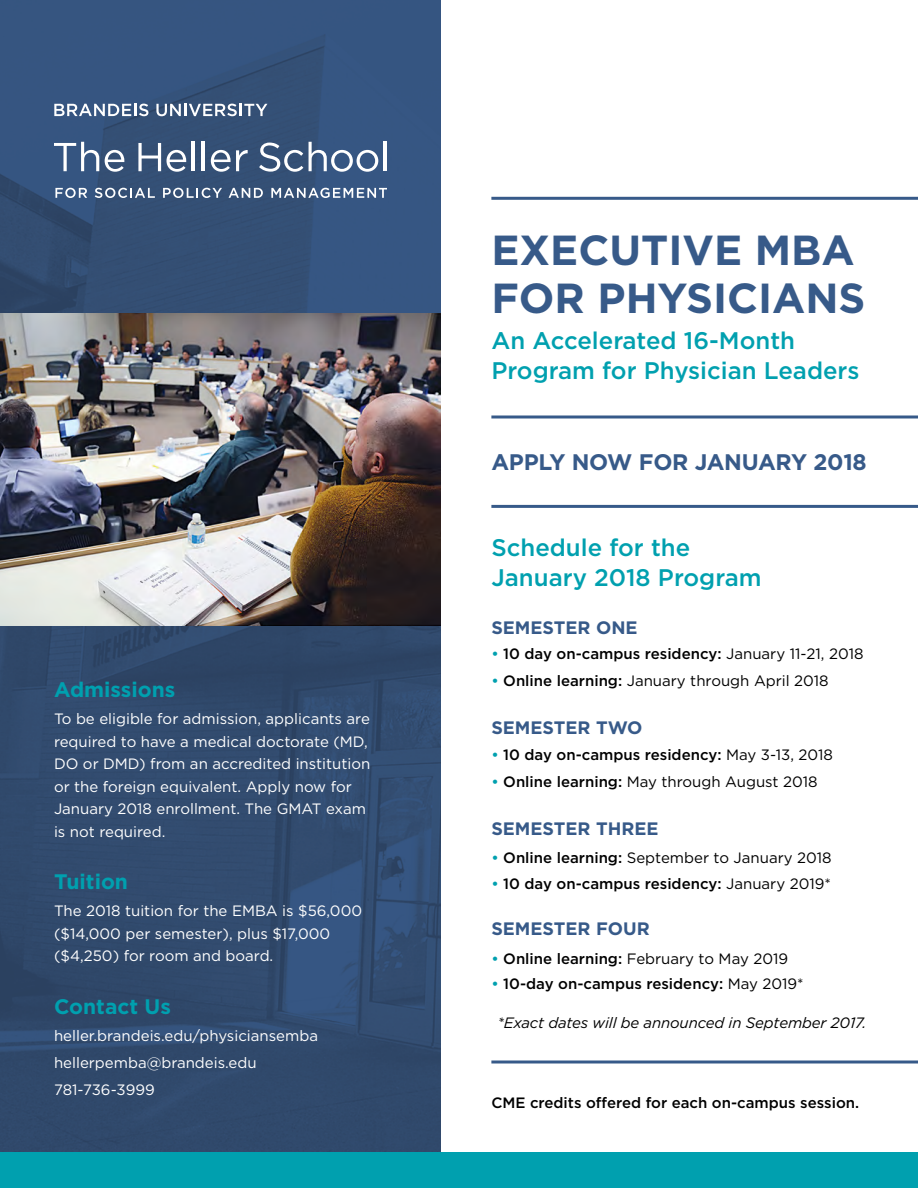
<style>
.page{position:relative;width:918px;height:1188px;background:#fff}
.page>*{position:absolute;margin:0;border:0;box-sizing:border-box;transform-origin:0 0}
.t1{font:700 42px/48px "Gotham";color:#375a89}
.t2{font:500 24px/30px "Gotham";color:#00a0af}
.t3{font:700 22.5px "Gotham";letter-spacing:-.01em;color:#375a89}
.t4{font:700 21px "Gotham";color:#00a0af}
.t5{font:700 18px "Gotham";color:#375a89}
.t6{font:15px/22.5px "Gotham";color:#fff}
.t7{font:500 15px "Gotham";color:#000}
.t8{font:15px "Gotham";color:#000}
.t9{font:italic 15px "Gotham";letter-spacing:-.01em;color:#000}
.s1{color:#00a0af}
.s2{font-weight:400}
.s3{font-weight:500;color:#00a0af}
.s4{font-weight:500}
</style>
<div class="page">
<img style="left:0;top:0;width:441px;height:1152px">
<svg style="left:54px;top:104px;width:94px;height:12px"></svg>
<svg style="left:156px;top:104px;width:111px;height:12px"></svg>
<svg style="left:55px;top:188px;width:32px;height:10px"></svg>
<svg style="left:95px;top:188px;width:60px;height:10px"></svg>
<svg style="left:163px;top:188px;width:59px;height:10px"></svg>
<svg style="left:229px;top:188px;width:34px;height:10px"></svg>
<svg style="left:271px;top:188px;width:116px;height:10px"></svg>
<svg style="left:54px;top:142px;width:45px;height:29px"></svg>
<svg style="left:105px;top:150px;width:19px;height:22px"></svg>
<svg style="left:138px;top:143px;width:23px;height:28px"></svg>
<svg style="left:167px;top:150px;width:19px;height:22px"></svg>
<hr style="left:191px;top:142px;width:3px;height:29px;background:#fff">
<hr style="left:202px;top:142px;width:3px;height:29px;background:#fff">
<svg style="left:211px;top:150px;width:37px;height:22px"></svg>
<svg style="left:259px;top:143px;width:44px;height:29px"></svg>
<svg style="left:309px;top:142px;width:69px;height:30px"></svg>
<hr style="left:384px;top:142px;width:3px;height:29px;background:#fff">
<div style="left:0;top:1152px;width:918px;height:36px;background:#00a0af"></div>
<hr style="left:491px;top:416px;width:427px;height:2px;background:#375a89">
<hr style="left:491px;top:505px;width:427px;height:3px;background:#375a89">
<svg style="left:491px;top:1060px;width:427px;height:4px;background:#6883a6"></svg>
<hr style="left:491px;top:197px;width:427px;height:3px;background:#375a89">
<img style="left:0;top:313px;width:441px;height:312px">
<h3 class="t4" style="left:54px;top:676px;width:123px">Admissions</h3>
<p class="t6" style="left:54px;top:707px;width:318px">To be eligible for admission, applicants are required to have a medical doctorate (MD, DO or DMD) from an accredited institution or the foreign equivalent. Apply now for January 2018 enrollment. The GMAT exam is not required.</p>
<h3 class="t4" style="left:54px;top:868px;width:76px">Tuition</h3>
<p class="t6" style="left:54px;top:899px;width:310px">The 2018 tuition for the EMBA is $56,000 ($14,000 per semester), plus $17,000 ($4,250) for room and board.</p>
<h3 class="t4" style="left:54px;top:992px;width:118px">Contact Us</h3>
<p class="t6" style="left:54px;top:1022px;width:266px;line-height:27px">heller.brandeis.edu/physiciansemba hellerpemba@brandeis.edu<br>781-736-3999</p>
<h1 class="t1" style="left:491px;top:225px;width:376px">EXECUTIVE MBA<br>FOR PHYSICIANS</h1>
<h2 class="t2" style="left:491px;top:325px;width:370px">An Accelerated 16-Month<br>Program for Physician Leaders</h2>
<h3 class="t3" style="left:491px;top:448px;width:377px">APPLY NOW FOR JANUARY 2018</h3>
<h2 class="t2" style="left:491px;top:532px;width:272px">Schedule for the<br>January 2018 Program</h2>
<p class="t5" style="left:491px;top:616px;width:148px">SEMESTER ONE</p>
<p class="t7" style="left:491px;top:644px;width:374px"><span class="s1">•</span> 10 day on-campus residency: <span class="s2">January 11-21, 2018</span></p>
<p class="t8" style="left:491px;top:671px;width:339px"><span class="s3">•</span> <span class="s4">Online learning:</span> January through April 2018</p>
<p class="t5" style="left:491px;top:716px;width:153px">SEMESTER TWO</p>
<p class="t7" style="left:491px;top:745px;width:343px"><span class="s1">•</span> 10 day on-campus residency: <span class="s2">May 3-13, 2018</span></p>
<p class="t8" style="left:491px;top:772px;width:328px"><span class="s3">•</span> <span class="s4">Online learning:</span> May through August 2018</p>
<p class="t5" style="left:491px;top:817px;width:169px">SEMESTER THREE</p>
<p class="t8" style="left:491px;top:848px;width:342px"><span class="s3">•</span> <span class="s4">Online learning:</span> September to January 2018</p>
<p class="t7" style="left:491px;top:874px;width:341px"><span class="s1">•</span> 10 day on-campus residency: <span class="s2">January 2019*</span></p>
<p class="t5" style="left:491px;top:917px;width:160px">SEMESTER FOUR</p>
<p class="t8" style="left:491px;top:949px;width:298px"><span class="s3">•</span> <span class="s4">Online learning:</span> February to May 2019</p>
<p class="t7" style="left:491px;top:974px;width:314px"><span class="s1">•</span> 10-day on-campus residency: <span class="s2">May 2019*</span></p>
<p class="t9" style="left:497px;top:1013px;width:370px">*Exact dates will be announced in September 2017.</p>
<p class="t7" style="left:491px;top:1093px;width:369px">CME credits offered for each on-campus session.</p>
</div>
